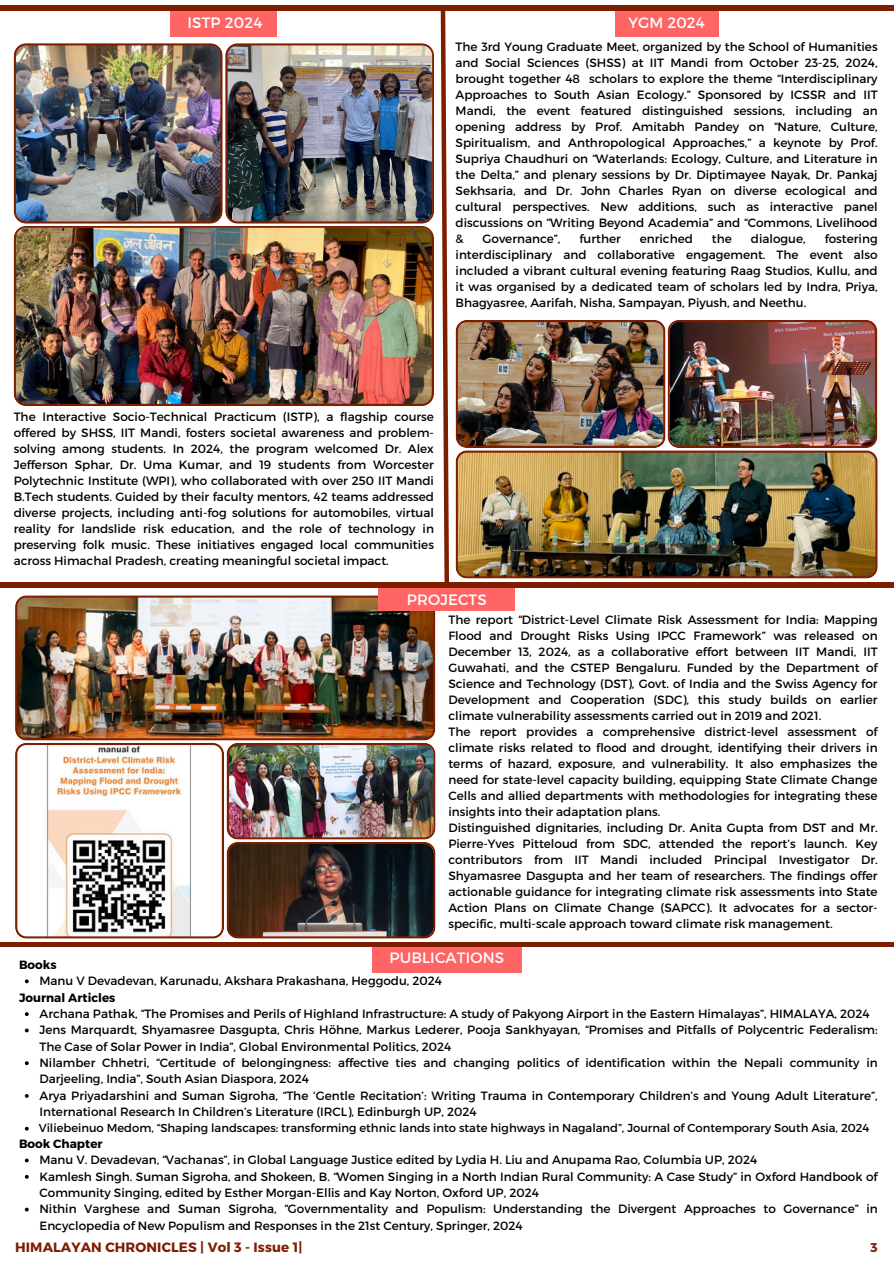
<style>
.page{position:relative;width:894px;height:1264px;background:#fff}
.page>*{position:absolute;margin:0;border:0;box-sizing:border-box;transform-origin:0 0}
.t1{font:15px "Montserrat";letter-spacing:.01em;color:#fff}
.t2{font:700 13.5px "Montserrat";letter-spacing:.01em;color:#7d1e00}
.t3{font:700 12.75px "Montserrat";color:#7d1e00}
.t4{font:12px/16px "Montserrat";color:#000;text-align:justify}
.t5{font:700 12px "Montserrat";color:#000}
.t6{font:11.55px "Montserrat";color:#000}
</style>
<div class="page">
<img style="left:15px;top:595px;width:420px;height:145px">
<img style="left:15px;top:743px;width:420px;height:195px">
<div style="left:372px;top:946px;width:149px;height:26px;background:#ff6565"></div>
<img style="left:14px;top:11px;width:862px;height:584px">
<div style="left:170px;top:9px;width:107px;height:27px;background:#ff6565"></div>
<div style="left:614px;top:7px;width:104px;height:29px;background:#ff6565"></div>
<div style="left:378px;top:587px;width:136px;height:23px;background:#ff6565"></div>
<hr style="left:0;top:942px;width:893px;height:4px;background:#7d1e00">
<svg style="left:25px;top:979px;width:4px;height:4px"></svg>
<svg style="left:25px;top:1012px;width:4px;height:4px"></svg>
<svg style="left:25px;top:1028px;width:4px;height:4px"></svg>
<svg style="left:25px;top:1061px;width:4px;height:4px"></svg>
<svg style="left:25px;top:1094px;width:4px;height:3px"></svg>
<svg style="left:25px;top:1126px;width:4px;height:4px"></svg>
<svg style="left:25px;top:1158px;width:4px;height:4px"></svg>
<svg style="left:25px;top:1174px;width:4px;height:4px"></svg>
<svg style="left:25px;top:1207px;width:4px;height:4px"></svg>
<div style="left:0;top:582px;width:893px;height:5px;background:#7d1e00"></div>
<div style="left:0;top:5px;width:893px;height:6px;background:#7d1e00"></div>
<p class="t1" style="left:187px;top:13px;width:76px">ISTP 2024</p>
<p class="t1" style="left:628px;top:13px;width:78px">YGM 2024</p>
<h3 class="t4" style="left:455px;top:38px;width:423px">The 3rd Young Graduate Meet, organized by the School of Humanities and Social Sciences (SHSS) at IIT Mandi from October 23-25, 2024, brought together 48 scholars to explore the theme “Interdisciplinary Approaches to South Asian Ecology.” Sponsored by ICSSR and IIT Mandi, the event featured distinguished sessions, including an opening address by Prof. Amitabh Pandey on “Nature, Culture, Spiritualism, and Anthropological Approaches,” a keynote by Prof.<br>Supriya Chaudhuri on “Waterlands: Ecology, Culture, and Literature in the Delta,” and plenary sessions by Dr. Diptimayee Nayak, Dr. Pankaj Sekhsaria, and Dr. John Charles Ryan on diverse ecological and cultural perspectives. New additions, such as interactive panel discussions on “Writing Beyond Academia” and “Commons, Livelihood &amp;</h3>
<h3 class="t4" style="left:455px;top:230px;width:423px;text-indent:369px">fostering interdisciplinary and collaborative engagement. The event also included a vibrant cultural evening featuring Raag Studios, Kullu, and it was organised by a dedicated team of scholars led by Indra, Priya, Bhagyasree, Aarifah, Nisha, Sampayan, Piyush, and Neethu.</h3>
<h3 class="t4" style="left:482px;top:230px;width:79px">Governance”,</h3>
<h3 class="t4" style="left:579px;top:230px;width:43px">further</h3>
<h3 class="t4" style="left:639px;top:230px;width:55px">enriched</h3>
<h3 class="t4" style="left:711px;top:230px;width:21px">the</h3>
<h3 class="t4" style="left:750px;top:230px;width:56px">dialogue,</h3>
<p class="t4" style="left:14px;top:408px;width:421px">The Interactive Socio-Technical Practicum (ISTP), a flagship course offered by SHSS, IIT Mandi, fosters societal awareness and problem&shy;solving among students. In 2024, the program welcomed Dr. Alex Jefferson Sphar, Dr. Uma Kumar, and 19 students from Worcester Polytechnic Institute (WPI), who collaborated with over 250 IIT Mandi B.Tech students. Guided by their faculty mentors, 42 teams addressed diverse projects, including anti-fog solutions for automobiles, virtual reality for landslide risk education, and the role of technology in preserving folk music. These initiatives engaged local communities across Himachal Pradesh, creating meaningful societal impact.</p>
<p class="t1" style="left:406px;top:590px;width:81px">PROJECTS</p>
<p class="t4" style="left:448px;top:611px;width:430px">The report “District-Level Climate Risk Assessment for India: Mapping Flood and Drought Risks Using IPCC Framework” was released on December 13, 2024, as a collaborative effort between IIT Mandi, IIT Guwahati, and the CSTEP Bengaluru. Funded by the Department of Science and Technology (DST), Govt. of India and the Swiss Agency for Development and Cooperation (SDC), this study builds on earlier climate vulnerability assessments carried out in 2019 and 2021.</p>
<p class="t4" style="left:448px;top:723px;width:430px">The report provides a comprehensive district-level assessment of climate risks related to flood and drought, identifying their drivers in terms of hazard, exposure, and vulnerability. It also emphasizes the need for state-level capacity building, equipping State Climate Change Cells and allied departments with methodologies for integrating these insights into their adaptation plans.</p>
<h3 class="t4" style="left:448px;top:819px;width:430px">Distinguished dignitaries, including Dr. Anita Gupta from DST and Mr.<br>Pierre-Yves Pitteloud from SDC, attended the report’s launch. Key contributors from IIT Mandi included Principal Investigator Dr.<br>Shyamasree Dasgupta and her team of researchers. The findings offer actionable guidance for integrating climate risk assessments into State Action Plans on Climate Change (SAPCC). It advocates for a sector&shy;specific, multi-scale approach toward climate risk management.</h3>
<h1 class="t1" style="left:389px;top:948px;width:116px">PUBLICATIONS</h1>
<h1 class="t5" style="left:19px;top:956px;width:39px">Books</h1>
<p class="t4" style="left:39px;top:972px;width:404px">Manu V Devadevan, Karunadu, Akshara Prakashana, Heggodu, 2024</p>
<h1 class="t5" style="left:19px;top:989px;width:98px">Journal Articles</h1>
<p class="t4" style="left:39px;top:1005px;width:831px">Archana Pathak, “The Promises and Perils of Highland Infrastructure: A study of Pakyong Airport in the Eastern Himalayas”, HIMALAYA, 2024</p>
<p class="t4" style="left:39px;top:1021px;width:839px">Jens Marquardt, Shyamasree Dasgupta, Chris Höhne, Markus Lederer, Pooja Sankhyayan, “Promises and Pitfalls of Polycentric Federalism:<br>The Case of Solar Power in India”, Global Environmental Politics, 2024</p>
<p class="t4" style="left:39px;top:1053px;width:839px">Nilamber Chhetri, “Certitude of belongingness: affective ties and changing politics of identification within the Nepali community in<br>Darjeeling, India”, South Asian Diaspora, 2024</p>
<p class="t4" style="left:39px;top:1086px;width:839px">Arya Priyadarshini and Suman Sigroha, “The ‘Gentle Recitation’: Writing Trauma in Contemporary Children’s and Young Adult Literature”,<br>International Research In Children’s Literature (IRCL), Edinburgh UP, 2024</p>
<h1 class="t6" style="left:39px;top:1119px;width:832px">Viliebeinuo Medom, “Shaping landscapes: transforming ethnic lands into state highways in Nagaland”, Journal of Contemporary South Asia, 2024</h1>
<p class="t5" style="left:19px;top:1135px;width:85px">Book Chapter</p>
<p class="t4" style="left:39px;top:1151px;width:719px">Manu V. Devadevan, “Vachanas”, in Global Language Justice edited by Lydia H. Liu and Anupama Rao, Columbia UP, 2024</p>
<p class="t4" style="left:39px;top:1167px;width:839px">Kamlesh Singh. Suman Sigroha, and Shokeen, B. “Women Singing in a North Indian Rural Community: A Case Study” in Oxford Handbook of<br>Community Singing, edited by Esther Morgan-Ellis and Kay Norton, Oxford UP, 2024</p>
<p class="t4" style="left:39px;top:1200px;width:839px">Nithin Varghese and Suman Sigroha, “Governmentality and Populism: Understanding the Divergent Approaches to Governance” in<br>Encyclopedia of New Populism and Responses in the 21st Century, Springer, 2024</p>
<p class="t2" style="left:15px;top:1238px;width:289px">HIMALAYAN CHRONICLES | Vol 3 - Issue 1|</p>
<h3 class="t3" style="left:870px;top:1238px;width:9px">3</h3>
</div>
